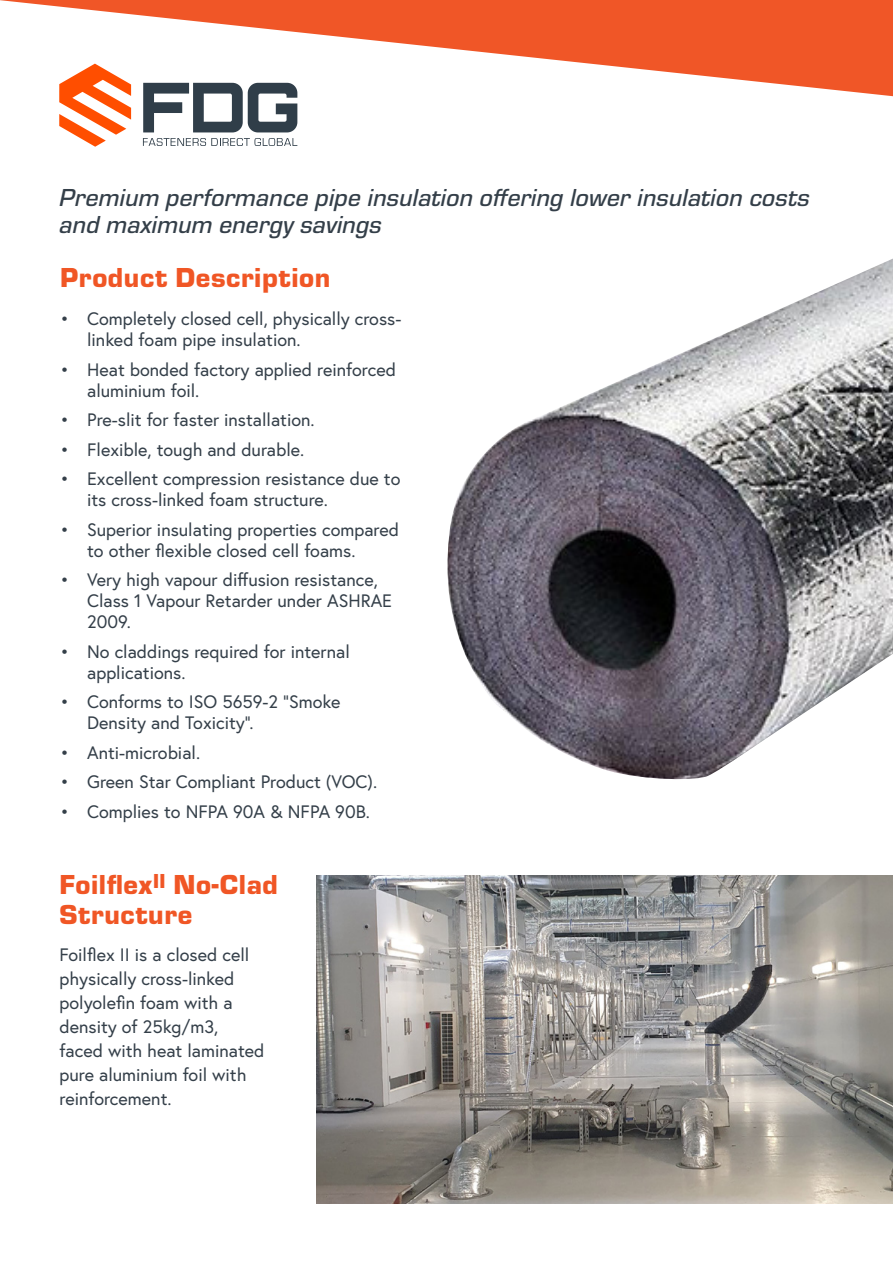
<style>
.page{position:relative;width:893px;height:1263px;background:#fff}
.page>*{position:absolute;margin:0;border:0;box-sizing:border-box;transform-origin:0 0}
.t1{font:900 28.5px/30px "Eurostile";letter-spacing:.02em;color:#f05625}
.t2{font:25.5px/27px "Eurostile Med Ita";letter-spacing:.01em;color:#343f49}
.t3{font:18px/21px "Europa";color:#343f49}
</style>
<div class="page">
<img style="left:447px;top:258px;width:446px;height:522px">
<svg style="left:0;top:0;width:893px;height:146px"></svg>
<svg style="left:143px;top:83px;width:154px;height:49px"></svg>
<svg style="left:143px;top:138px;width:154px;height:8px"></svg>
<svg style="left:59px;top:64px;width:72px;height:83px"></svg>
<img style="left:316px;top:875px;width:577px;height:328px">
<h2 class="t2" style="left:59px;top:183px;width:752px">Premium performance pipe insulation offering lower insulation costs and maximum energy savings</h2>
<h1 class="t1" style="left:60px;top:261px;width:272px">Product Description</h1>
<p class="t3" style="left:87px;top:308px;width:316px;text-indent:-27px">• Completely closed cell, physically cross&shy;linked foam pipe insulation.</p>
<p class="t3" style="left:87px;top:358px;width:310px;text-indent:-27px">• Heat bonded factory applied reinforced aluminium foil.</p>
<p class="t3" style="left:60px;top:409px;width:256px">• Pre-slit for faster installation.</p>
<p class="t3" style="left:60px;top:438px;width:246px">• Flexible, tough and durable.</p>
<p class="t3" style="left:87px;top:468px;width:315px;text-indent:-27px">• Excellent compression resistance due to its cross-linked foam structure.</p>
<p class="t3" style="left:87px;top:518px;width:313px;text-indent:-27px">• Superior insulating properties compared to other flexible closed cell foams.</p>
<p class="t3" style="left:87px;top:569px;width:306px;text-indent:-27px">• Very high vapour diffusion resistance,<br>Class 1 Vapour Retarder under ASHRAE<br>2009.</p>
<p class="t3" style="left:87px;top:640px;width:264px;text-indent:-27px">• No claddings required for internal applications.</p>
<p class="t3" style="left:87px;top:691px;width:255px;text-indent:-27px">• Conforms to ISO 5659-2 “Smoke<br>Density and Toxicity”.</p>
<p class="t3" style="left:60px;top:741px;width:141px">• Anti-microbial.</p>
<p class="t3" style="left:60px;top:771px;width:318px">• Green Star Compliant Product (VOC).</p>
<p class="t3" style="left:60px;top:800px;width:311px">• Complies to NFPA 90A &amp; NFPA 90B.</p>
<h1 class="t1" style="left:60px;top:868px;width:220px">Foilflex<sup>II</sup> No-Clad<br>Structure</h1>
<p class="t3" style="left:60px;top:942px;width:206px;line-height:24px">Foilflex II is a closed cell physically cross-linked polyolefin foam with a density of 25kg/m3, faced with heat laminated pure aluminium foil with reinforcement.</p>
</div>
